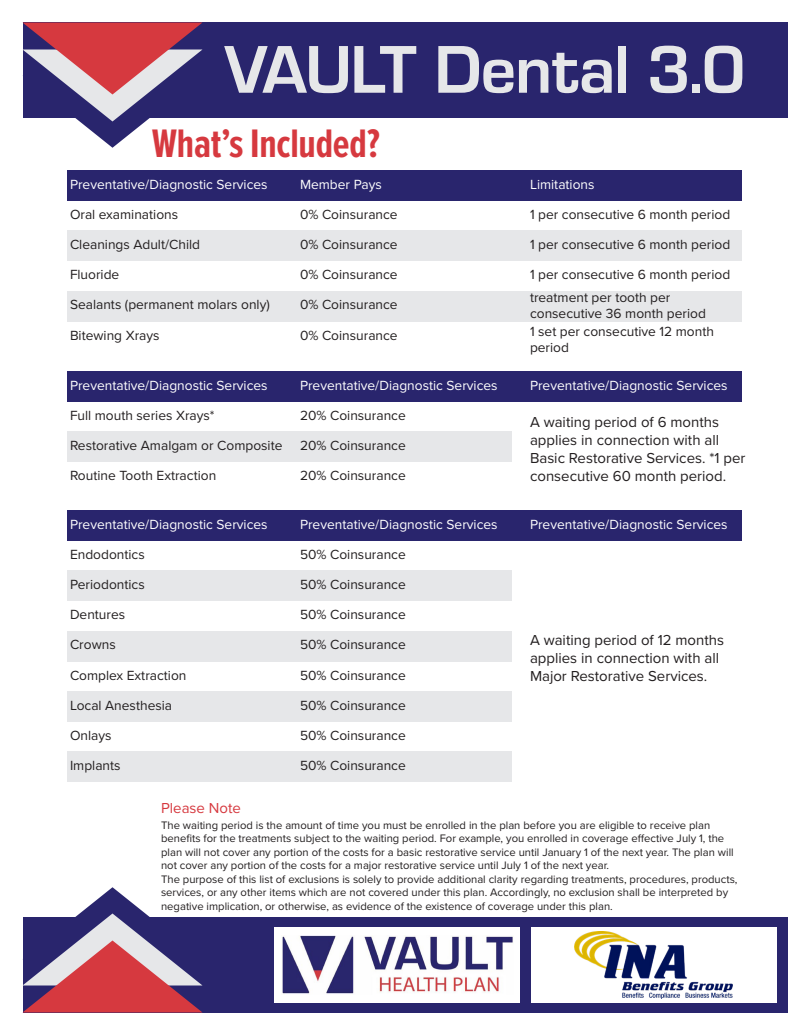
<style>
.page{position:relative;width:810px;height:1035px;background:#fff}
.page>*{position:absolute;margin:0;border:0;box-sizing:border-box;transform-origin:0 0}
.t1{font:700 70px "Eurostile";letter-spacing:-.02em;color:#e6e7e9}
.t2{font:700 41.25px "Proxima Nova Ex Cn";letter-spacing:-.005em;color:#d6393f}
.t3{font:15px/18px "Proxima Nova";color:#231f20}
.t4{font:15px "Proxima Nova";color:#d6393f}
.t5{font:13.75px/16.5px "Proxima Nova";color:#231f20}
.t6{font:13.75px "Proxima Nova";color:#fff}
.t7{font:11.25px/13.5px "Proxima Nova";color:#231f20}
</style>
<div class="page">
<div style="left:23px;top:22px;width:765px;height:96px;background:#29256d"></div>
<svg style="left:22px;top:22px;width:180px;height:126px"></svg>
<div style="left:23px;top:917px;width:765px;height:95px;background:#29256d"></div>
<svg style="left:22px;top:887px;width:180px;height:125px"></svg>
<div style="left:68px;top:171px;width:674px;height:30px;background:#29256d"></div>
<div style="left:68px;top:511px;width:674px;height:30px;background:#29256d"></div>
<div style="left:68px;top:371px;width:674px;height:31px;background:#29256d"></div>
<div style="left:68px;top:691px;width:444px;height:30px;background:#e6e7e9"></div>
<div style="left:68px;top:231px;width:674px;height:30px;background:#e6e7e9"></div>
<div style="left:68px;top:571px;width:444px;height:30px;background:#e6e7e9"></div>
<div style="left:68px;top:432px;width:444px;height:30px;background:#e6e7e9"></div>
<div style="left:68px;top:291px;width:674px;height:30px;background:#e6e7e9"></div>
<div style="left:68px;top:631px;width:444px;height:30px;background:#e6e7e9"></div>
<div style="left:68px;top:751px;width:444px;height:31px;background:#e6e7e9"></div>
<div style="left:275px;top:927px;width:245px;height:76px;background:#fff"></div>
<div style="left:531px;top:927px;width:246px;height:76px;background:#fff"></div>
<img style="left:282px;top:935px;width:231px;height:59px">
<img style="left:575px;top:931px;width:157px;height:68px">
<p class="t1" style="left:224px;top:19px;width:523px">VAULT Dental 3.0</p>
<p class="t2" style="left:152px;top:114px;width:230px">What’s Included?</p>
<p class="t6" style="left:70px;top:174px;width:199px">Preventative/Diagnostic Services</p>
<p class="t5" style="left:70px;top:206px;width:110px">Oral examinations</p>
<p class="t5" style="left:70px;top:236px;width:132px">Cleanings Adult/Child</p>
<p class="t5" style="left:70px;top:266px;width:51px">Fluoride</p>
<p class="t5" style="left:70px;top:296px;width:201px">Sealants (permanent molars only)</p>
<p class="t5" style="left:70px;top:326px;width:91px">Bitewing Xrays</p>
<p class="t6" style="left:70px;top:375px;width:199px">Preventative/Diagnostic Services</p>
<p class="t5" style="left:70px;top:406px;width:146px">Full mouth series Xrays*</p>
<p class="t5" style="left:70px;top:437px;width:214px">Restorative Amalgam or Composite</p>
<p class="t5" style="left:70px;top:467px;width:148px">Routine Tooth Extraction</p>
<p class="t6" style="left:70px;top:514px;width:199px">Preventative/Diagnostic Services</p>
<p class="t6" style="left:300px;top:514px;width:199px">Preventative/Diagnostic Services</p>
<p class="t6" style="left:530px;top:514px;width:199px">Preventative/Diagnostic Services</p>
<p class="t5" style="left:300px;top:546px;width:107px">50% Coinsurance</p>
<p class="t5" style="left:300px;top:576px;width:107px">50% Coinsurance</p>
<p class="t5" style="left:300px;top:606px;width:107px">50% Coinsurance</p>
<p class="t5" style="left:300px;top:636px;width:107px">50% Coinsurance</p>
<p class="t5" style="left:300px;top:666px;width:107px">50% Coinsurance</p>
<p class="t5" style="left:300px;top:696px;width:107px">50% Coinsurance</p>
<p class="t5" style="left:300px;top:726px;width:107px">50% Coinsurance</p>
<p class="t5" style="left:300px;top:756px;width:107px">50% Coinsurance</p>
<p class="t6" style="left:300px;top:174px;width:83px">Member Pays</p>
<p class="t6" style="left:530px;top:174px;width:66px">Limitations</p>
<p class="t5" style="left:300px;top:206px;width:99px">0% Coinsurance</p>
<p class="t5" style="left:530px;top:206px;width:202px">1 per consecutive 6 month period</p>
<p class="t5" style="left:300px;top:236px;width:99px">0% Coinsurance</p>
<p class="t5" style="left:530px;top:236px;width:202px">1 per consecutive 6 month period</p>
<p class="t5" style="left:300px;top:266px;width:99px">0% Coinsurance</p>
<p class="t5" style="left:530px;top:266px;width:202px">1 per consecutive 6 month period</p>
<p class="t5" style="left:530px;top:289px;width:178px">treatment per tooth per consecutive 36 month period</p>
<p class="t5" style="left:300px;top:296px;width:99px">0% Coinsurance</p>
<p class="t5" style="left:300px;top:326px;width:99px">0% Coinsurance</p>
<p class="t5" style="left:530px;top:322px;width:186px">1 set per consecutive 12 month period</p>
<p class="t6" style="left:300px;top:375px;width:199px">Preventative/Diagnostic Services</p>
<p class="t6" style="left:530px;top:375px;width:199px">Preventative/Diagnostic Services</p>
<p class="t5" style="left:300px;top:406px;width:107px">20% Coinsurance</p>
<p class="t3" style="left:530px;top:412px;width:217px">A waiting period of 6 months applies in connection with all<br>Basic Restorative Services. *1 per consecutive 60 month period.</p>
<p class="t5" style="left:300px;top:437px;width:107px">20% Coinsurance</p>
<p class="t5" style="left:300px;top:467px;width:107px">20% Coinsurance</p>
<p class="t5" style="left:70px;top:546px;width:76px">Endodontics</p>
<p class="t5" style="left:70px;top:576px;width:76px">Periodontics</p>
<p class="t5" style="left:70px;top:606px;width:57px">Dentures</p>
<p class="t5" style="left:70px;top:636px;width:47px">Crowns</p>
<p class="t5" style="left:70px;top:666px;width:118px">Complex Extraction</p>
<p class="t5" style="left:70px;top:696px;width:104px">Local Anesthesia</p>
<p class="t5" style="left:70px;top:726px;width:43px">Onlays</p>
<p class="t5" style="left:70px;top:756px;width:52px">Implants</p>
<p class="t3" style="left:530px;top:630px;width:196px">A waiting period of 12 months applies in connection with all<br>Major Restorative Services.</p>
<p class="t4" style="left:161px;top:797px;width:81px">Please Note</p>
<p class="t7" style="left:161px;top:818px;width:574px">The waiting period is the amount of time you must be enrolled in the plan before you are eligible to receive plan benefits for the treatments subject to the waiting period. For example, you enrolled in coverage effective July 1, the plan will not cover any portion of the costs for a basic restorative service until January 1 of the next year. The plan will not cover any portion of the costs for a major restorative service until July 1 of the next year.</p>
<p class="t7" style="left:161px;top:872px;width:578px">The purpose of this list of exclusions is solely to provide additional clarity regarding treatments, procedures, products, services, or any other items which are not covered under this plan. Accordingly, no exclusion shall be interpreted by negative implication, or otherwise, as evidence of the existence of coverage under this plan.</p>
</div>
